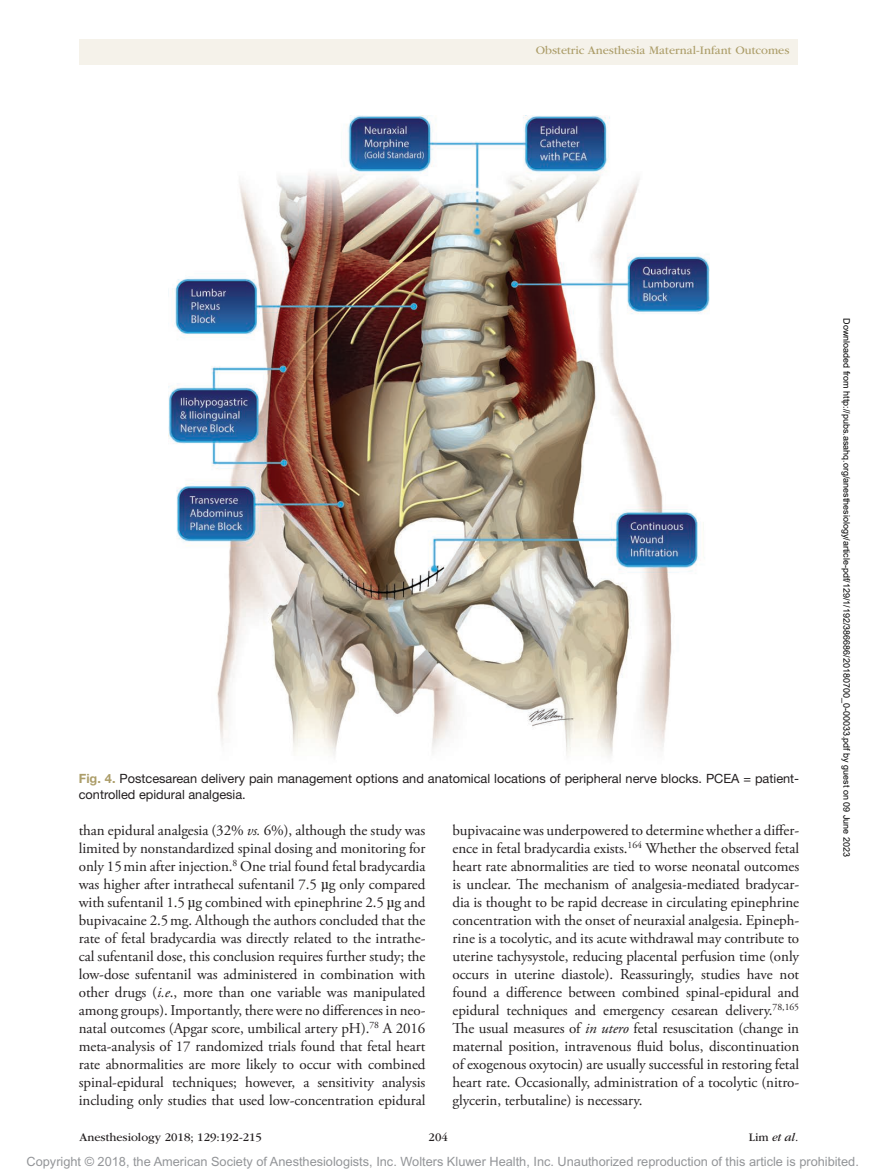
<style>
.page{position:relative;width:878px;height:1175px;background:#fff}
.page>*{position:absolute;margin:0;border:0;box-sizing:border-box;transform-origin:0 0}
.t1{font:15px/18px "Adobe Garamond Pro";letter-spacing:-.005em;color:#231f20;text-align:justify}
.t2{font:12.75px/15.8px "Helvetica Neue LT Std";color:#231f20}
.t3{font:12.75px "Arial MT Std";color:#939598}
.t4{font:12px "ITC Garamond Std";color:#ac9d69}
.t5{font:12px "ITC Garamond Std";color:#231f20}
.t6{font:italic 12px "ITC Garamond Std";color:#231f20}
.t7{font:9px "Arial";color:#000}
.s1{font-weight:700;color:#ac9d69}
.s2{font-style:italic}
.s3{font-family:"Gandhari Unicode"}
.s4{font-style:normal}
</style>
<div class="page">
<div style="left:79px;top:39px;width:718px;height:25px;background:#f5f2ea"></div>
<img style="left:169px;top:116px;width:540px;height:641px">
<p class="t4" style="left:535px;top:44px;width:255px">Obstetric Anesthesia Maternal-Infant Outcomes</p>
<p class="t2" style="left:79px;top:770px;width:722px"><span class="s1">Fig. 4.</span> Postcesarean delivery pain management options and anatomical locations of peripheral nerve blocks. PCEA = patient&shy;controlled epidural analgesia.</p>
<p class="t1" style="left:79px;top:822px;width:348px">than epidural analgesia (32% <span class="s2">vs.</span> 6%), although the study was limited by nonstandardized spinal dosing and monitoring for only 15min after injection.<sup>8</sup> One trial found fetal bradycardia was higher after intrathecal sufentanil 7.5 <span class="s3">µ</span>g only compared with sufentanil 1.5 <span class="s3">µ</span>g combined with epinephrine 2.5 <span class="s3">µ</span>g and bupivacaine 2.5mg. Although the authors concluded that the rate of fetal bradycardia was directly related to the intrathe&shy;cal sufentanil dose, this conclusion requires further study; the low-dose sufentanil was administered in combination with other drugs (<span class="s2">i.e</span>., more than one variable was manipulated among groups). Importantly, there were no differences in neo&shy;natal outcomes (Apgar score, umbilical artery pH).<sup>78</sup> A 2016 meta-analysis of 17 randomized trials found that fetal heart rate abnormalities are more likely to occur with combined spinal-epidural techniques; however, a sensitivity analysis including only studies that used low-concentration epidural</p>
<p class="t1" style="left:452px;top:822px;width:348px">bupivacaine was underpowered to determine whether a differ&shy;ence in fetal bradycardia exists.<sup>164</sup> Whether the observed fetal heart rate abnormalities are tied to worse neonatal outcomes is unclear. The mechanism of analgesia-mediated bradycar&shy;dia is thought to be rapid decrease in circulating epinephrine concentration with the onset of neuraxial analgesia. Epineph&shy;rine is a tocolytic, and its acute withdrawal may contribute to uterine tachysystole, reducing placental perfusion time (only occurs in uterine diastole). Reassuringly, studies have not found a difference between combined spinal-epidural and epidural techniques and emergency cesarean delivery.<sup>78,165<br></sup>The usual measures of <span class="s2">in utero</span> fetal resuscitation (change in maternal position, intravenous fluid bolus, discontinuation of exogenous oxytocin) are usually successful in restoring fetal heart rate. Occasionally, administration of a tocolytic (nitro&shy;glycerin, terbutaline) is necessary.</p>
<p class="t5" style="left:80px;top:1130px;width:184px">Anesthesiology 2018; 129:192-215</p>
<p class="t5" style="left:428px;top:1130px;width:21px">204</p>
<p class="t6" style="left:748px;top:1130px;width:51px"><span class="s4">Lim</span> et al.</p>
<p class="t7" style="left:850px;top:318px;width:540px;rotate:90deg">Downloaded from http://pubs.asahq.org/anesthesiology/article-pdf/129/1/192/386686/20180700_0-00033.pdf by guest on 09 June 2023</p>
<p class="t3" style="left:27px;top:1154px;width:833px">Copyright © 2018, the American Society of Anesthesiologists, Inc. Wolters Kluwer Health, Inc. Unauthorized reproduction of this article is prohibited.</p>
</div>
